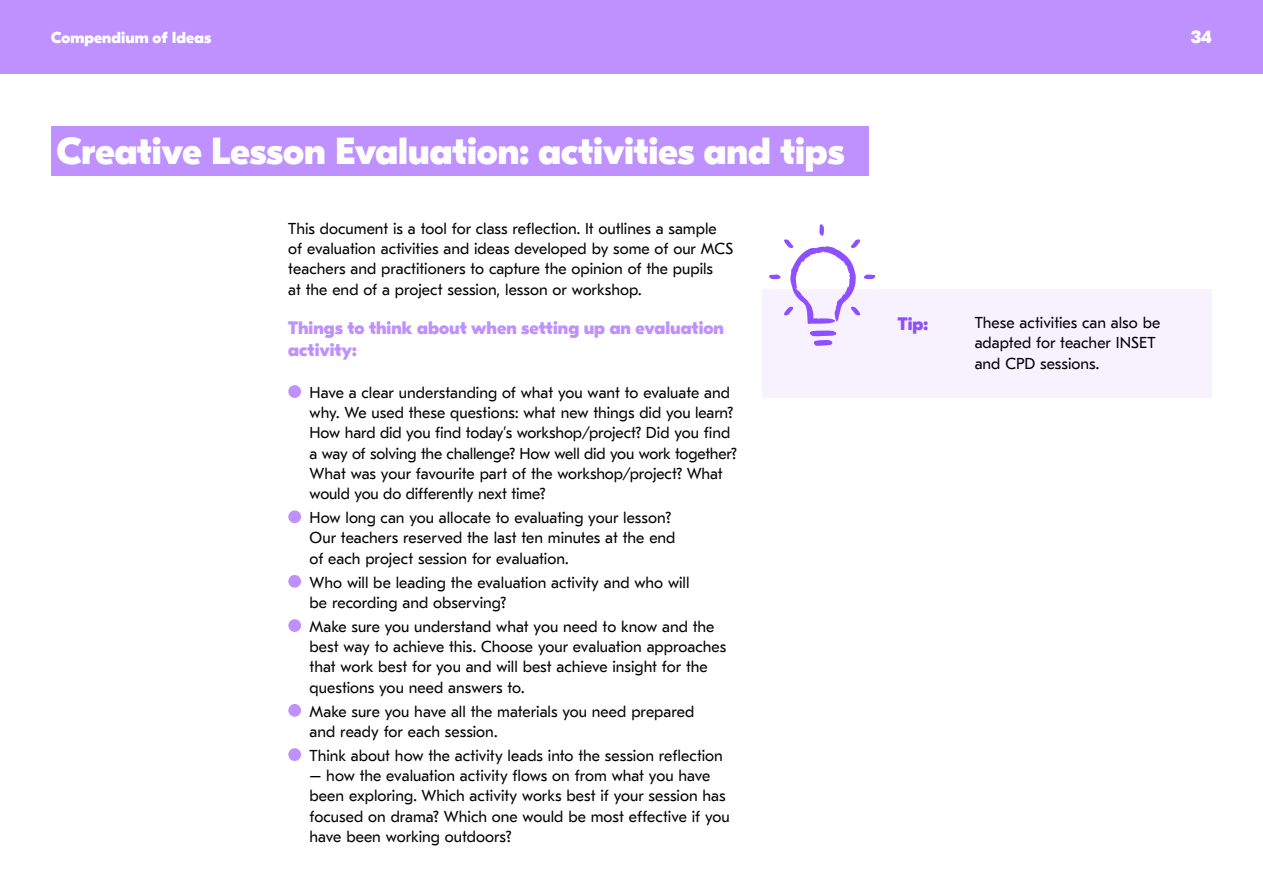
<style>
.page{position:relative;width:1263px;height:893px;background:#fff}
.page>*{position:absolute;margin:0;border:0;box-sizing:border-box;transform-origin:0 0}
.t1{font:800 37.5px "GT Eesti Display";color:#fff}
.t2{font:800 18px/21.6px "GT Eesti Display";color:#be91ff}
.t3{font:800 18px "GT Eesti Display";color:#8f4fff}
.t4{font:800 18px "GT Eesti Display";color:#fff}
.t5{font:15.75px/20.2px "GT Eesti Text";color:#000}
.t6{font:800 15.75px "GT Eesti Display";letter-spacing:.005em;color:#fff}
</style>
<div class="page">
<div style="left:51px;top:126px;width:818px;height:49px;background:#be91ff"></div>
<div style="left:0;top:0;width:1263px;height:73px;background:#be91ff"></div>
<div style="left:288px;top:385px;width:13px;height:13px;background:#be91ff;border-radius:50%"></div>
<div style="left:288px;top:510px;width:13px;height:13px;background:#be91ff;border-radius:50%"></div>
<div style="left:288px;top:575px;width:13px;height:13px;background:#be91ff;border-radius:50%"></div>
<div style="left:288px;top:619px;width:13px;height:13px;background:#be91ff;border-radius:50%"></div>
<div style="left:288px;top:704px;width:13px;height:13px;background:#be91ff;border-radius:50%"></div>
<div style="left:288px;top:748px;width:13px;height:13px;background:#be91ff;border-radius:50%"></div>
<div style="left:763px;top:289px;width:449px;height:109px;background:#f8f1ff"></div>
<svg style="left:809px;top:330px;width:28px;height:16px"></svg>
<svg style="left:769px;top:224px;width:107px;height:100px"></svg>
<p class="t6" style="left:51px;top:28px;width:162px">Compendium of Ideas</p>
<h1 class="t1" style="left:57px;top:130px;width:789px">Creative Lesson Evaluation: activities and tips</h1>
<p class="t5" style="left:288px;top:219px;width:446px">This document is a tool for class reflection. It outlines a sample of evaluation activities and ideas developed by some of our MCS teachers and practitioners to capture the opinion of the pupils<br>at the end of a project session, lesson or workshop.</p>
<p class="t2" style="left:288px;top:318px;width:437px">Things to think about when setting up an evaluation activity:</p>
<p class="t5" style="left:310px;top:383px;width:429px">Have a clear understanding of what you want to evaluate and why. We used these questions: what new things did you learn?<br>How hard did you find today’s workshop/project? Did you find a way of solving the challenge? How well did you work together?<br>What was your favourite part of the workshop/project? What would you do differently next time?</p>
<p class="t5" style="left:310px;top:508px;width:367px">How long can you allocate to evaluating your lesson?<br>Our teachers reserved the last ten minutes at the end of each project session for evaluation.</p>
<p class="t5" style="left:310px;top:572px;width:381px">Who will be leading the evaluation activity and who will be recording and observing?</p>
<p class="t5" style="left:310px;top:617px;width:418px">Make sure you understand what you need to know and the best way to achieve this. Choose your evaluation approaches that work best for you and will best achieve insight for the questions you need answers to.</p>
<p class="t5" style="left:310px;top:701px;width:386px">Make sure you have all the materials you need prepared and ready for each session.</p>
<p class="t5" style="left:310px;top:746px;width:415px">Think about how the activity leads into the session reflection</p>
<p class="t5" style="left:310px;top:766px;width:422px">– how the evaluation activity flows on from what you have been exploring. Which activity works best if your session has focused on drama? Which one would be most effective if you have been working outdoors?</p>
<p class="t4" style="left:1191px;top:27px;width:22px">34</p>
<p class="t3" style="left:898px;top:314px;width:32px">Tip:</p>
<p class="t5" style="left:975px;top:313px;width:187px">These activities can also be adapted for teacher INSET and CPD sessions.</p>
</div>
